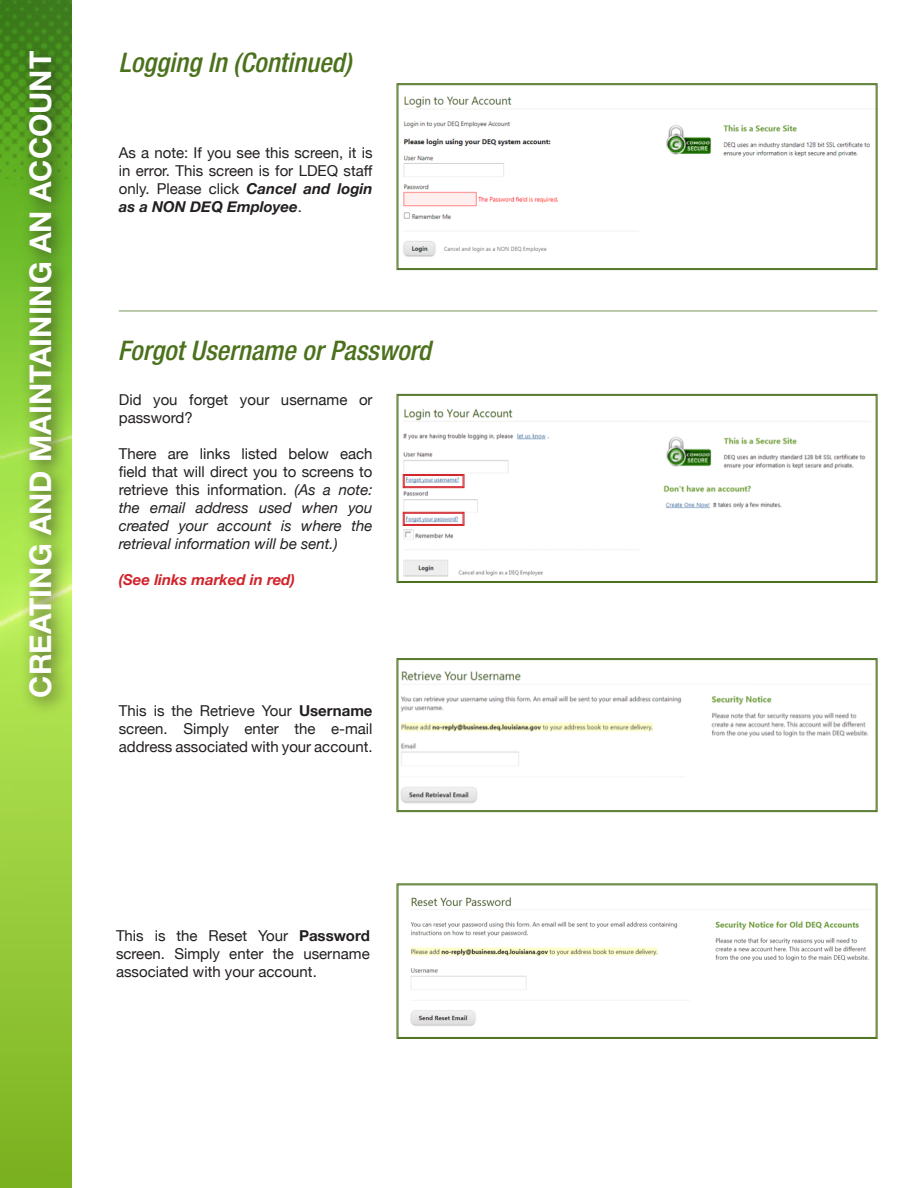
<style>
.page{position:relative;width:918px;height:1188px;background:#fff}
.page>*{position:absolute;margin:0;border:0;box-sizing:border-box;transform-origin:0 0}
.t1{font:700 30px "Helvetica Neue LT Std";color:#fff}
.t2{font:italic 500 condensed 27px "Helvetica Neue LT Std";color:#4b711c}
.t3{font:15px/18px "Helvetica Neue";color:#231f20;text-align:justify}
.t4{font:italic 15px/18px "Helvetica Neue";color:#231f20;text-align:justify}
.t5{font:italic 700 15px "Helvetica Neue";color:#d1232a}
.s1{font-weight:700;font-style:italic}
.s2{font-style:normal}
.s3{font-weight:700}
</style>
<div class="page">
<svg style="left:0;top:1px;width:72px;height:1187px"></svg>
<hr style="left:119px;top:310px;width:758px;height:2px;background:#4b711c">
<svg style="left:396px;top:394px;width:482px;height:189px"></svg>
<div style="left:398px;top:395px;width:478px;height:187px;border:1px solid #4b711c"></div>
<svg style="left:396px;top:83px;width:482px;height:187px"></svg>
<div style="left:398px;top:85px;width:478px;height:184px;border:1px solid #4b711c"></div>
<svg style="left:396px;top:658px;width:482px;height:154px"></svg>
<div style="left:398px;top:659px;width:478px;height:152px;border:1px solid #4b711c"></div>
<svg style="left:396px;top:883px;width:482px;height:156px"></svg>
<div style="left:398px;top:885px;width:478px;height:153px;border:1px solid #4b711c"></div>
<div style="left:19px;top:42px;width:52px;height:674px;background:#231f20;opacity:.75"></div>
<p class="t1" style="left:22px;top:698px;width:648px;rotate:-90deg">CREATING AND MAINTAINING AN ACCOUNT</p>
<p class="t2" style="left:119px;top:46px;width:234px">Logging In (Continued)</p>
<p class="t3" style="left:119px;top:144px;width:255px">As a note: If you see this screen, it is in error. This screen is for LDEQ staff only. Please click <span class="s1">Cancel and login as a NON DEQ Employee</span>.</p>
<p class="t2" style="left:118px;top:334px;width:315px">Forgot Username or Password</p>
<p class="t3" style="left:119px;top:392px;width:255px">Did you forget your username or password?</p>
<p class="t4" style="left:119px;top:446px;width:255px"><span class="s2">There are links listed below each field that will direct you to screens to retrieve this information.</span> (As a note: the email address used when you created your account is where the retrieval information will be sent.)</p>
<p class="t5" style="left:119px;top:568px;width:178px">(See links marked in red)</p>
<p class="t3" style="left:119px;top:703px;width:255px">This is the Retrieve Your <span class="s3">Username </span>screen. Simply enter the e-mail address associated with your account.</p>
<p class="t3" style="left:116px;top:928px;width:255px">This is the Reset Your <span class="s3">Password </span>screen. Simply enter the username associated with your account.</p>
</div>
